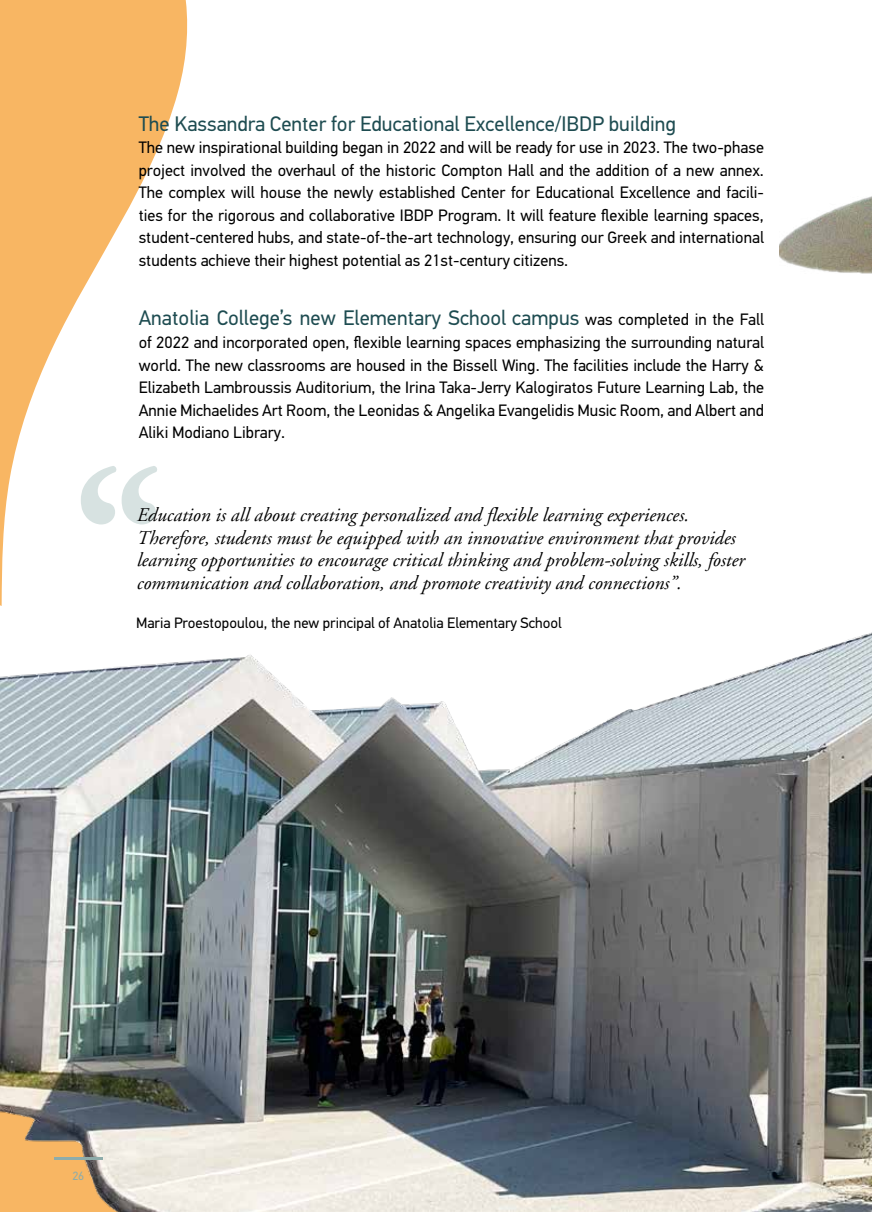
<style>
.page{position:relative;width:872px;height:1212px;background:#fff}
.page>*{position:absolute;margin:0;border:0;box-sizing:border-box;transform-origin:0 0}
.t1{font:21px "PF Din Text Pro";color:#1e4c51}
.t2{font:italic 19.5px/22.5px "CF Garamond";color:#000}
.t3{font:16.5px/22.5px "PF Din Text Pro";color:#000;text-align:justify}
.t4{font:15px "PF Din Text Pro";color:#000}
.t5{font:12px "PF Din Text Pro";color:#8eacaa}
.s1{font-size:16.5px;color:#000}
</style>
<div class="page">
<svg style="left:0;top:0;width:188px;height:537px;fill:#f8b663"></svg>
<img style="left:0;top:537px;width:872px;height:675px">
<svg style="left:81px;top:466px;width:76px;height:58px"></svg>
<img style="left:779px;top:196px;width:93px;height:78px">
<hr style="left:54px;top:1157px;width:49px;height:3px;background:#8eacaa">
<p class="t1" style="left:139px;top:111px;width:539px">The Kassandra Center for Educational Excellence/IBDP building</p>
<p class="t3" style="left:139px;top:136px;width:627px">The new inspirational building began in 2022 and will be ready for use in 2023. The two-phase project involved the overhaul of the historic Compton Hall and the addition of a new annex.<br>The complex will house the newly established Center for Educational Excellence and facili&shy;ties for the rigorous and collaborative IBDP Program. It will feature flexible learning spaces, student-centered hubs, and state-of-the-art technology, ensuring our Greek and international students achieve their highest potential as 21st-century citizens.</p>
<p class="t1" style="left:139px;top:306px;width:627px">Anatolia College’s new Elementary School campus <span class="s1">was completed in the Fall</span></p>
<p class="t3" style="left:139px;top:331px;width:627px">of 2022 and incorporated open, flexible learning spaces emphasizing the surrounding natural world. The new classrooms are housed in the Bissell Wing. The facilities include the Harry &amp; Elizabeth Lambroussis Auditorium, the Irina Taka-Jerry Kalogiratos Future Learning Lab, the Annie Michaelides Art Room, the Leonidas &amp; Angelika Evangelidis Music Room, and Albert and Aliki Modiano Library.</p>
<p class="t2" style="left:136px;top:504px;width:609px">Education is all about creating personalized and flexible learning experiences.<br>Therefore, students must be equipped with an innovative environment that provides learning opportunities to encourage critical thinking and problem-solving skills, foster communication and collaboration, and promote creativity and connections”.</p>
<p class="t4" style="left:136px;top:614px;width:427px">Maria Proestopoulou, the new principal of Anatolia Elementary School</p>
<p class="t5" style="left:73px;top:1168px;width:13px">26</p>
</div>
